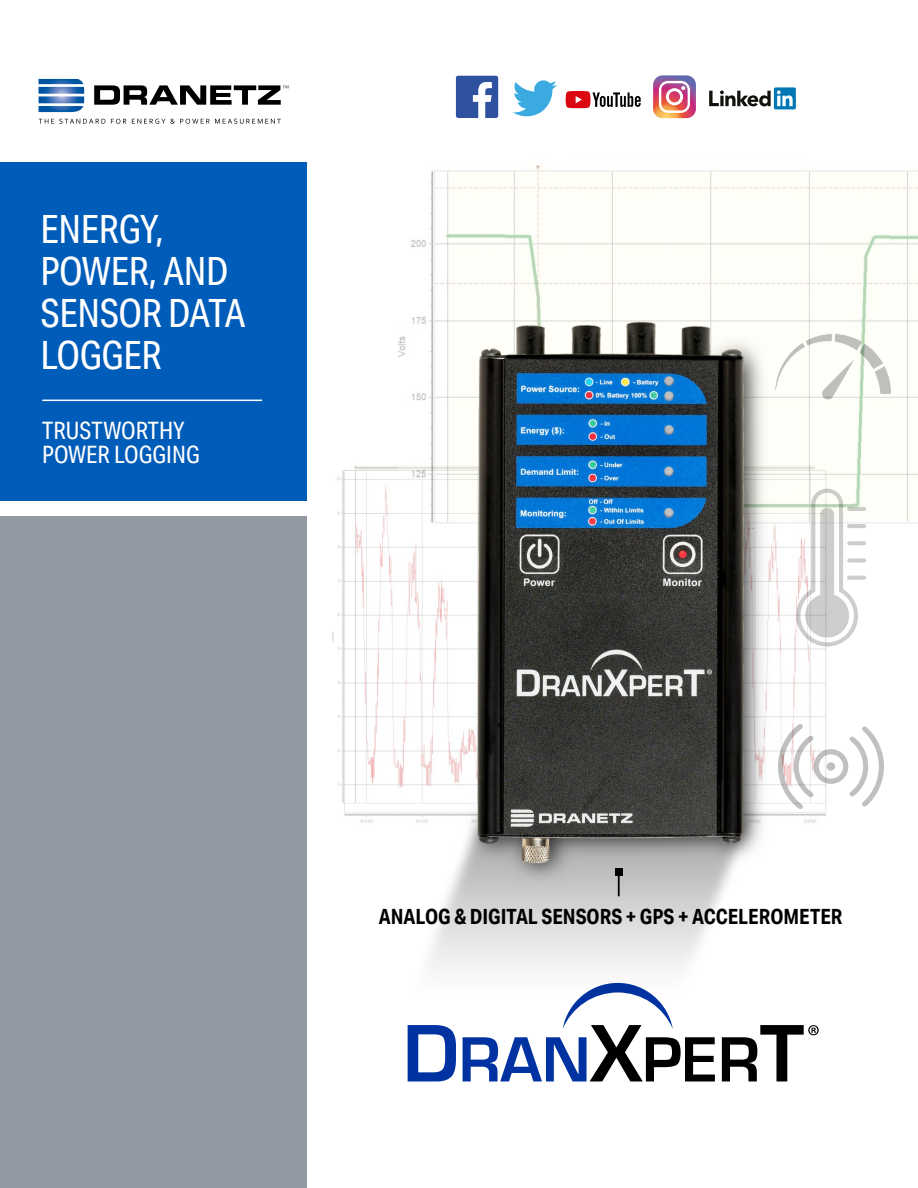
<style>
.page{position:relative;width:918px;height:1188px;background:#fff}
.page>*{position:absolute;margin:0;border:0;box-sizing:border-box;transform-origin:0 0}
.t1{font:66.3px "Eurose";color:#0033a1}
.t2{font:39px/42px "Aktiv Grotesk Cd";letter-spacing:-.01em;color:#fff}
.t3{font:24px/24px "Aktiv Grotesk Cd";color:#fff}
.t4{font:700 21px "Aktiv Grotesk Cd";color:#000}
.s1{font-size:84.6px}
.s2{font-size:84.6px;color:#000}
.s3{color:#000}
</style>
<div class="page">
<div style="left:0;top:162px;width:307px;height:338px;background:#005cb9"></div>
<div style="left:0;top:516px;width:307px;height:672px;background:#9199a2"></div>
<img style="left:333px;top:466px;width:494px;height:357px">
<img style="left:398px;top:165px;width:520px;height:363px">
<svg style="left:39px;top:79px;width:45px;height:33px"></svg>
<svg style="left:39px;top:119px;width:66px;height:5px"></svg>
<svg style="left:111px;top:119px;width:15px;height:5px"></svg>
<svg style="left:132px;top:119px;width:149px;height:5px"></svg>
<svg style="left:94px;top:85px;width:194px;height:20px"></svg>
<hr style="left:42px;top:400px;width:220px;height:1px;background:#fff">
<svg style="left:653px;top:75px;width:43px;height:43px"></svg>
<svg style="left:456px;top:76px;width:42px;height:42px"></svg>
<svg style="left:513px;top:80px;width:44px;height:36px"></svg>
<svg style="left:566px;top:91px;width:75px;height:17px"></svg>
<svg style="left:808px;top:1025px;width:11px;height:10px"></svg>
<img style="left:401px;top:293px;width:388px;height:736px">
<svg style="left:709px;top:90px;width:62px;height:16px"></svg>
<div style="left:774px;top:87px;width:22px;height:22px;background:#0077b5;border-radius:2px"></div>
<svg style="left:777px;top:90px;width:21px;height:17px"></svg>
<svg style="left:774px;top:333px;width:118px;height:68px"></svg>
<svg style="left:795px;top:488px;width:65px;height:159px"></svg>
<hr style="left:849px;top:576px;width:15px;height:4px;background:#cdcdcd">
<div style="left:849px;top:558px;width:15px;height:5px;background:#cdcdcd"></div>
<hr style="left:849px;top:541px;width:15px;height:4px;background:#cdcdcd">
<hr style="left:849px;top:524px;width:15px;height:4px;background:#cccccd">
<svg style="left:849px;top:507px;width:15px;height:4px"></svg>
<div style="left:827px;top:762px;width:8px;height:9px;background:#c0c0c0;border-radius:50%"></div>
<div style="left:814px;top:749px;width:34px;height:35px;border:5px solid #000;border-radius:50%"></div>
<svg style="left:845px;top:726px;width:39px;height:81px"></svg>
<svg style="left:777px;top:723px;width:41px;height:87px"></svg>
<hr style="left:618px;top:872px;width:2px;height:24px;background:#000">
<div style="left:615px;top:868px;width:7px;height:7px;background:#000"></div>
<h2 class="t2" style="left:41px;top:208px;width:206px">ENERGY,<br>POWER, AND<br>SENSOR DATA<br>LOGGER</h2>
<p class="t3" style="left:42px;top:418px;width:159px">TRUSTWORTHY<br>POWER LOGGING</p>
<p class="t4" style="left:379px;top:903px;width:465px">ANALOG &amp; DIGITAL SENSORS + GPS + ACCELEROMETER</p>
<h1 class="t1" style="left:403px;top:1024px;width:403px"><span class="s1">D</span>RAN<span class="s2">X</span><span class="s3">PER</span><span class="s2">T</span></h1>
</div>
